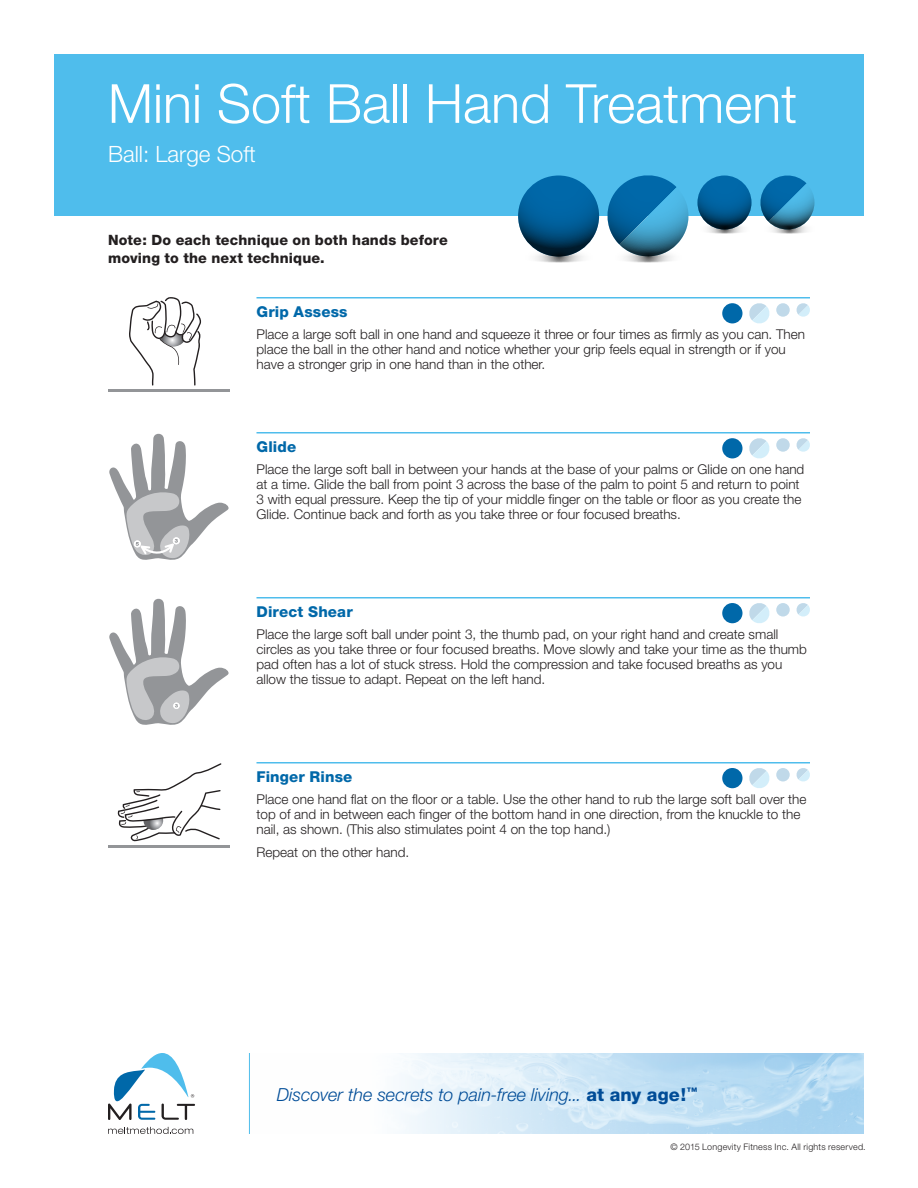
<style>
.page{position:relative;width:918px;height:1188px;background:#fff}
.page>*{position:absolute;margin:0;border:0;box-sizing:border-box;transform-origin:0 0}
.Headline{font:300 54px "Helvetica Neue";color:#fff}
.Intro_Text{font:300 22.5px "Helvetica Neue";color:#fff}
.t1{font:italic 300 18px "Helvetica Neue";letter-spacing:-.005em;color:#004c97}
.Subhead{font:800 15px "Helvetica Neue";letter-spacing:.01em;color:#0068a9}
.Text{font:800 14.25px/18px "Helvetica Neue";letter-spacing:.01em;color:#231f20}
.Text-2{font:300 13.5px/15px "Helvetica Neue";color:#231f20}
.t2{font:300 9px "Helvetica Neue";letter-spacing:.025em;color:#231f20}
.s1{font-weight:800;font-style:normal}
</style>
<div class="page">
<div style="left:54px;top:54px;width:810px;height:162px;background:#4fbdec"></div>
<svg style="left:607px;top:178px;width:82px;height:70px"></svg>
<svg style="left:608px;top:175px;width:80px;height:81px;background:#1e7db1"></svg>
<svg style="left:594px;top:247px;width:108px;height:16px"></svg>
<svg style="left:763px;top:175px;width:52px;height:45px"></svg>
<svg style="left:760px;top:176px;width:54px;height:54px"></svg>
<svg style="left:748px;top:222px;width:82px;height:12px"></svg>
<svg style="left:518px;top:176px;width:81px;height:80px;background:#00588f"></svg>
<svg style="left:505px;top:247px;width:108px;height:16px"></svg>
<svg style="left:698px;top:176px;width:54px;height:54px;background:#015c95"></svg>
<svg style="left:684px;top:222px;width:81px;height:12px"></svg>
<svg style="left:401px;top:1053px;width:463px;height:81px;background:#c9e4f5"></svg>
<svg style="left:108px;top:1053px;width:87px;height:67px"></svg>
<svg style="left:108px;top:1127px;width:85px;height:7px"></svg>
<hr style="left:249px;top:1053px;width:1px;height:81px;background:#4fbdec">
<svg style="left:109px;top:433px;width:120px;height:127px"></svg>
<hr style="left:108px;top:389px;width:122px;height:3px;background:#939598">
<svg style="left:129px;top:297px;width:73px;height:89px"></svg>
<hr style="left:256px;top:297px;width:554px;height:2px;background:#4fbdec">
<hr style="left:256px;top:432px;width:554px;height:2px;background:#4fbdec">
<hr style="left:256px;top:597px;width:554px;height:2px;background:#4fbdec">
<hr style="left:256px;top:762px;width:554px;height:2px;background:#4fbdec">
<div style="left:722px;top:438px;width:20px;height:20px;background:#0068a9;border-radius:50%"></div>
<div style="left:722px;top:603px;width:20px;height:20px;background:#0068a9;border-radius:50%"></div>
<div style="left:722px;top:768px;width:20px;height:20px;background:#0068a9;border-radius:50%"></div>
<svg style="left:749px;top:438px;width:21px;height:21px"></svg>
<svg style="left:749px;top:603px;width:21px;height:20px"></svg>
<svg style="left:749px;top:768px;width:21px;height:20px"></svg>
<svg style="left:776px;top:438px;width:14px;height:14px"></svg>
<div style="left:776px;top:603px;width:14px;height:14px;background:#c0d9e9;border-radius:50%"></div>
<div style="left:776px;top:768px;width:14px;height:14px;background:#c0d9e9;border-radius:50%"></div>
<svg style="left:796px;top:438px;width:14px;height:14px"></svg>
<svg style="left:796px;top:603px;width:14px;height:14px"></svg>
<svg style="left:796px;top:768px;width:14px;height:14px"></svg>
<hr style="left:108px;top:845px;width:122px;height:3px;background:#939598">
<svg style="left:118px;top:763px;width:103px;height:78px"></svg>
<svg style="left:109px;top:598px;width:120px;height:127px"></svg>
<div style="left:722px;top:303px;width:20px;height:20px;background:#0068a9;border-radius:50%"></div>
<svg style="left:749px;top:303px;width:21px;height:21px"></svg>
<svg style="left:776px;top:303px;width:14px;height:14px"></svg>
<svg style="left:796px;top:303px;width:14px;height:14px"></svg>
<p class="Headline" style="left:108px;top:71px;width:691px">Mini Soft Ball Hand Treatment</p>
<p class="Intro_Text" style="left:108px;top:140px;width:149px">Ball: Large Soft</p>
<p class="Text" style="left:108px;top:231px;width:341px">Note: Do each technique on both hands before moving to the next technique.</p>
<p class="Subhead" style="left:256px;top:302px;width:93px">Grip Assess</p>
<p class="Text-2" style="left:256px;top:326px;width:550px">Place a large soft ball in one hand and squeeze it three or four times as firmly as you can. Then place the ball in the other hand and notice whether your grip feels equal in strength or if you have a stronger grip in one hand than in the other.</p>
<p class="Subhead" style="left:256px;top:437px;width:41px">Glide</p>
<p class="Text-2" style="left:256px;top:461px;width:549px">Place the large soft ball in between your hands at the base of your palms or Glide on one hand at a time. Glide the ball from point 3 across the base of the palm to point 5 and return to point 3 with equal pressure. Keep the tip of your middle finger on the table or floor as you create the Glide. Continue back and forth as you take three or four focused breaths.</p>
<p class="Subhead" style="left:256px;top:602px;width:98px">Direct Shear</p>
<p class="Text-2" style="left:256px;top:626px;width:552px">Place the large soft ball under point 3, the thumb pad, on your right hand and create small circles as you take three or four focused breaths. Move slowly and take your time as the thumb pad often has a lot of stuck stress. Hold the compression and take focused breaths as you allow the tissue to adapt. Repeat on the left hand.</p>
<p class="Subhead" style="left:256px;top:767px;width:97px">Finger Rinse</p>
<p class="Text-2" style="left:256px;top:791px;width:551px">Place one hand flat on the floor or a table. Use the other hand to rub the large soft ball over the top of and in between each finger of the bottom hand in one direction, from the knuckle to the nail, as shown. (This also stimulates point 4 on the top hand.)</p>
<p class="Text-2" style="left:256px;top:844px;width:154px">Repeat on the other hand.</p>
<h3 class="t1" style="left:277px;top:1084px;width:422px">Discover the secrets to pain-free living... <span class="s1">at any age!</span><sup>™</sup></h3>
<p class="t2" style="left:670px;top:1141px;width:197px">© 2015 Longevity Fitness Inc. All rights reserved.</p>
</div>
